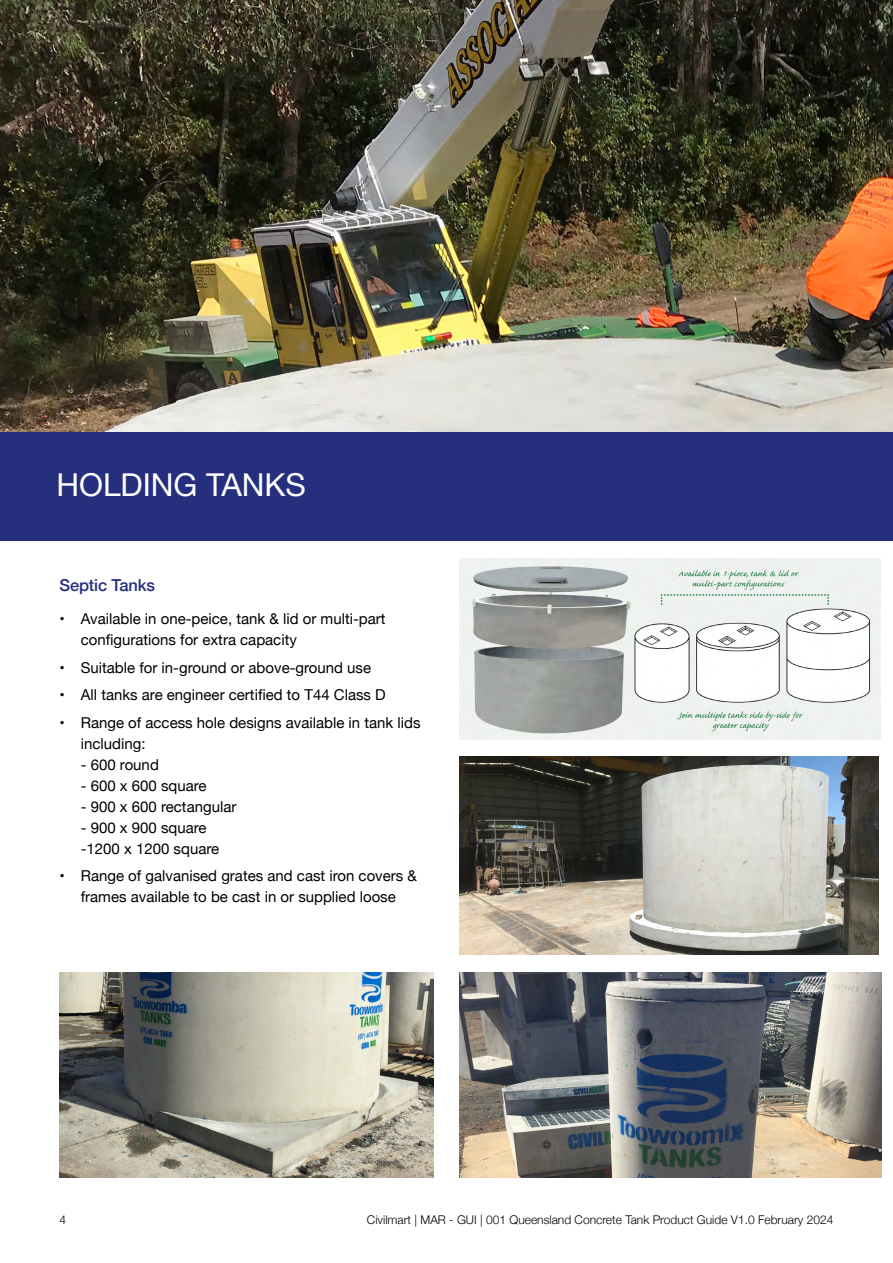
<style>
.page{position:relative;width:893px;height:1263px;background:#fff}
.page>*{position:absolute;margin:0;border:0;box-sizing:border-box;transform-origin:0 0}
.t1{font:31.5px "Helvetica Neue";color:#fff}
.t2{font:500 16.5px "Helvetica Neue";letter-spacing:-.01em;color:#262e7e}
.t3{font:15px/21px "Helvetica Neue";color:#000}
.t4{font:300 12px "Helvetica Neue";color:#000}
</style>
<div class="page">
<img style="left:459px;top:558px;width:421px;height:182px">
<img style="left:459px;top:972px;width:422px;height:206px">
<img style="left:459px;top:756px;width:419px;height:198px">
<img style="left:60px;top:972px;width:374px;height:206px">
<img style="left:0;top:0;width:893px;height:432px">
<div style="left:0;top:432px;width:893px;height:108px;background:#262e7e"></div>
<h1 class="t1" style="left:56px;top:462px;width:251px">HOLDING TANKS</h1>
<p class="t2" style="left:60px;top:571px;width:97px">Septic Tanks</p>
<p class="t3" style="left:81px;top:609px;width:306px;text-indent:-21px">• Available in one-peice, tank &amp; lid or multi-part configurations for extra capacity</p>
<p class="t3" style="left:60px;top:658px;width:313px">• Suitable for in-ground or above-ground use</p>
<p class="t3" style="left:60px;top:685px;width:328px">• All tanks are engineer certified to T44 Class D</p>
<p class="t3" style="left:81px;top:712px;width:341px;text-indent:-21px">• Range of access hole designs available in tank lids including:</p>
<p class="t3" style="left:81px;top:754px;width:80px">- 600 round</p>
<p class="t3" style="left:81px;top:775px;width:127px">- 600 x 600 square</p>
<p class="t3" style="left:81px;top:796px;width:157px">- 900 x 600 rectangular</p>
<p class="t3" style="left:81px;top:817px;width:140px">- 900 x 900 square -1200 x 1200 square</p>
<p class="t3" style="left:60px;top:866px;width:359px;text-align:center">• Range of galvanised grates and cast iron covers &amp; frames available to be cast in or supplied loose</p>
<p class="t4" style="left:60px;top:1210px;width:8px">4</p>
<p class="t4" style="left:367px;top:1210px;width:468px">Civilmart | MAR - GUI | 001 Queensland Concrete Tank Product Guide V1.0 February 2024</p>
</div>
